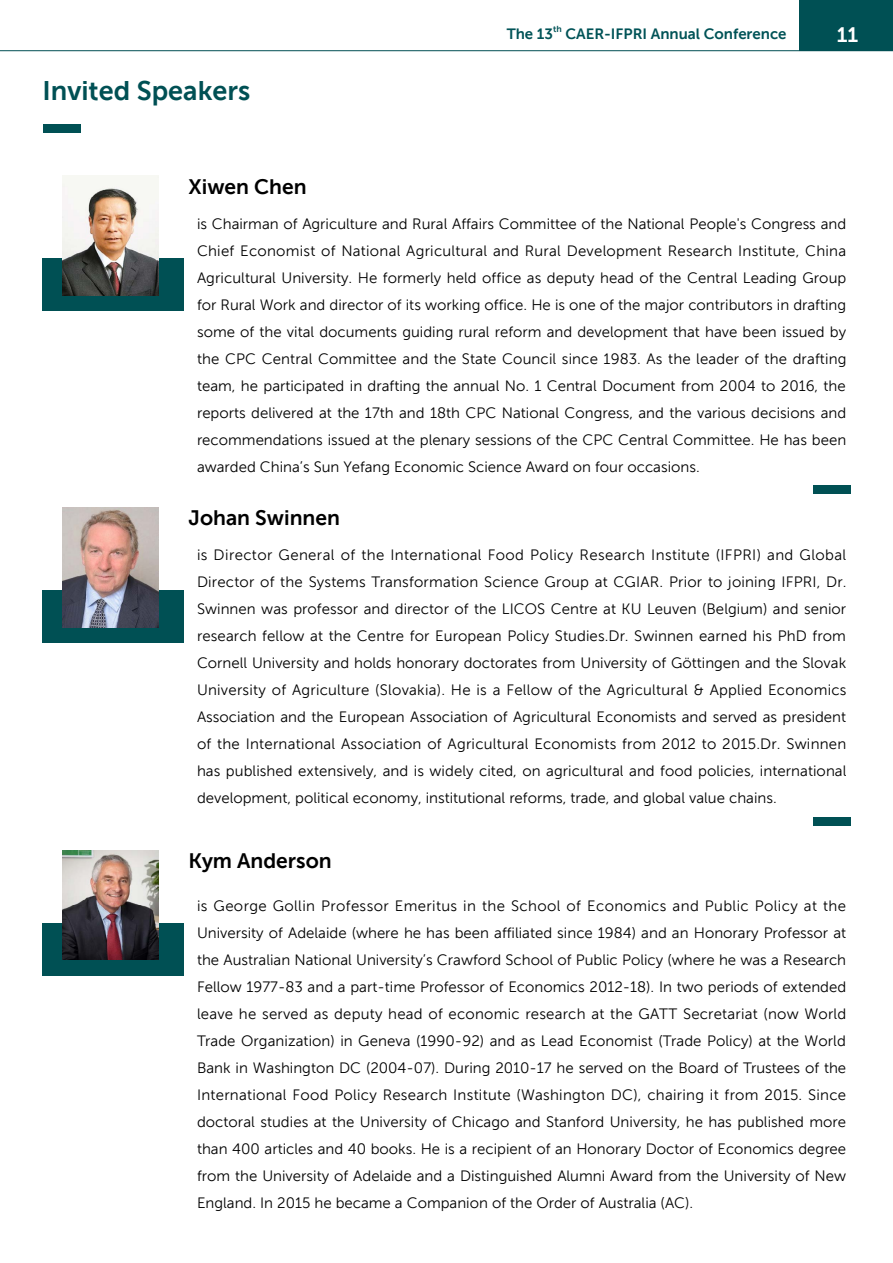
<style>
.page{position:relative;width:893px;height:1263px;background:#fff}
.page>*{position:absolute;margin:0;border:0;box-sizing:border-box;transform-origin:0 0}
.t1{font:27px "Museo Sans 700";color:#005054}
.t2{font:21px "Museo Sans 700";color:#000}
.t3{font:21px "Museo Sans 700";color:#fff}
.t4{font:15px/27px "Museo Sans 300";color:#000;text-align:justify}
.t5{font:15px "Museo Sans 700";color:#005357}
.t6{font:8.7px "Museo Sans 700";color:#005357}
</style>
<div class="page">
<div style="left:799px;top:0;width:94px;height:51px;background:#005054"></div>
<hr style="left:0;top:50px;width:893px;height:1px;background:#004e53">
<div style="left:43px;top:258px;width:141px;height:52px;background:#005054"></div>
<img style="left:63px;top:176px;width:95px;height:120px">
<div style="left:43px;top:590px;width:141px;height:52px;background:#005054"></div>
<img style="left:63px;top:508px;width:95px;height:120px">
<div style="left:43px;top:924px;width:141px;height:52px;background:#005054"></div>
<img style="left:63px;top:851px;width:95px;height:109px">
<div style="left:813px;top:485px;width:37px;height:9px;background:#005054"></div>
<div style="left:813px;top:817px;width:37px;height:9px;background:#005054"></div>
<div style="left:43px;top:124px;width:37px;height:8px;background:#005054"></div>
<h1 class="t1" style="left:43px;top:76px;width:209px">Invited Speakers</h1>
<h2 class="t2" style="left:189px;top:175px;width:120px">Xiwen Chen</h2>
<p class="t5" style="left:507px;top:25px;width:48px">The 13</p>
<p class="t6" style="left:553px;top:24px;width:10px">th</p>
<p class="t5" style="left:565px;top:25px;width:223px">CAER-IFPRI Annual Conference</p>
<h2 class="t3" style="left:837px;top:23px;width:23px">11</h2>
<p class="t4" style="left:197px;top:210px;width:651px">is Chairman of Agriculture and Rural Affairs Committee of the National People's Congress and Chief Economist of National Agricultural and Rural Development Research Institute, China Agricultural University. He formerly held office as deputy head of the Central Leading Group for Rural Work and director of its working office. He is one of the major contributors in drafting some of the vital documents guiding rural reform and development that have been issued by the CPC Central Committee and the State Council since 1983. As the leader of the drafting team, he participated in drafting the annual No. 1 Central Document from 2004 to 2016, the reports delivered at the 17th and 18th CPC National Congress, and the various decisions and recommendations issued at the plenary sessions of the CPC Central Committee. He has been awarded China’s Sun Yefang Economic Science Award on four occasions.</p>
<h2 class="t2" style="left:189px;top:506px;width:153px">Johan Swinnen</h2>
<p class="t4" style="left:197px;top:541px;width:651px">is Director General of the International Food Policy Research Institute (IFPRI) and Global Director of the Systems Transformation Science Group at CGIAR. Prior to joining IFPRI, Dr.<br>Swinnen was professor and director of the LICOS Centre at KU Leuven (Belgium) and senior research fellow at the Centre for European Policy Studies.Dr. Swinnen earned his PhD from Cornell University and holds honorary doctorates from University of Göttingen and the Slovak University of Agriculture (Slovakia). He is a Fellow of the Agricultural &amp; Applied Economics Association and the European Association of Agricultural Economists and served as president of the International Association of Agricultural Economists from 2012 to 2015.Dr. Swinnen has published extensively, and is widely cited, on agricultural and food policies, international development, political economy, institutional reforms, trade, and global value chains.</p>
<h2 class="t2" style="left:189px;top:849px;width:145px">Kym Anderson</h2>
<p class="t4" style="left:197px;top:893px;width:651px">is George Gollin Professor Emeritus in the School of Economics and Public Policy at the University of Adelaide (where he has been affiliated since 1984) and an Honorary Professor at the Australian National University’s Crawford School of Public Policy (where he was a Research Fellow 1977-83 and a part-time Professor of Economics 2012-18). In two periods of extended leave he served as deputy head of economic research at the GATT Secretariat (now World Trade Organization) in Geneva (1990-92) and as Lead Economist (Trade Policy) at the World Bank in Washington DC (2004-07). During 2010-17 he served on the Board of Trustees of the International Food Policy Research Institute (Washington DC), chairing it from 2015. Since doctoral studies at the University of Chicago and Stanford University, he has published more than 400 articles and 40 books. He is a recipient of an Honorary Doctor of Economics degree from the University of Adelaide and a Distinguished Alumni Award from the University of New England. In 2015 he became a Companion of the Order of Australia (AC).</p>
</div>
